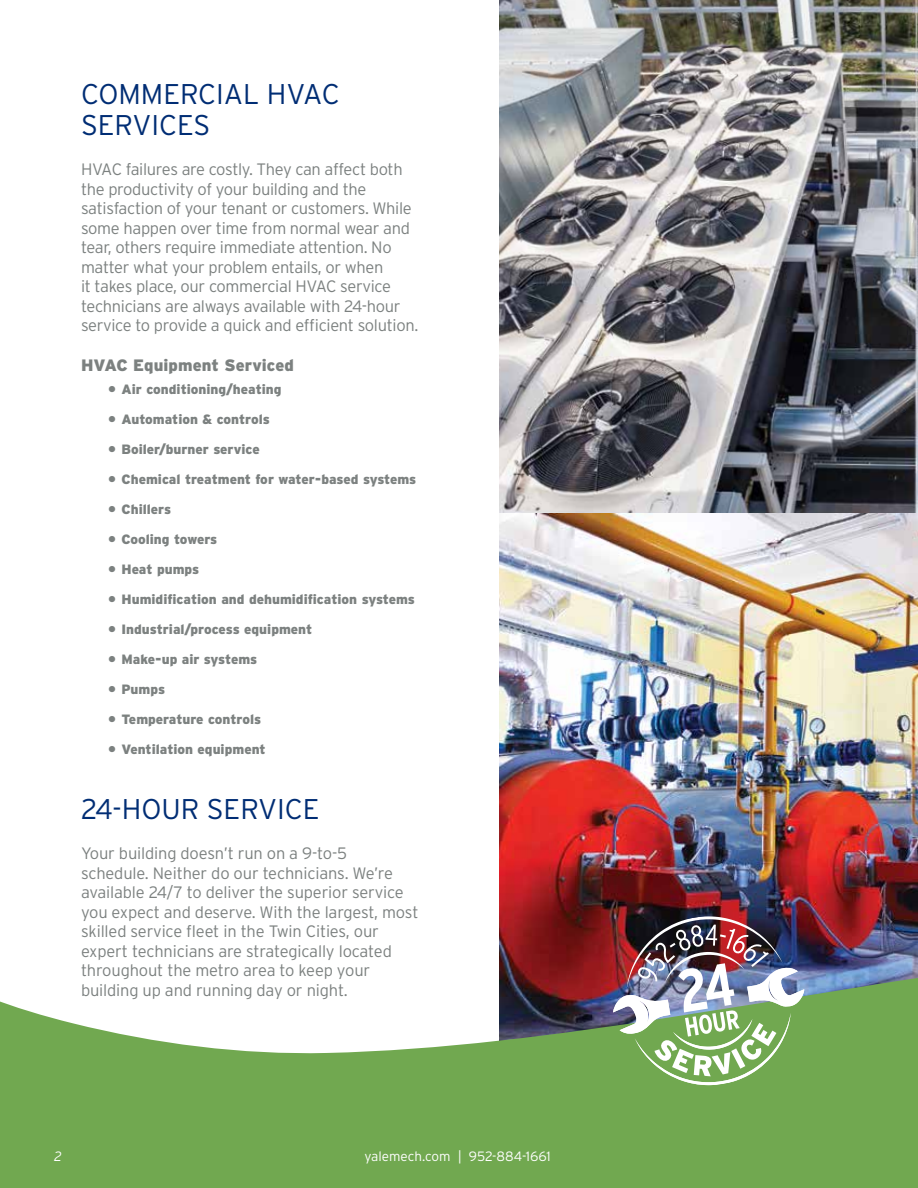
<style>
.page{position:relative;width:918px;height:1188px;background:#fff}
.page>*{position:absolute;margin:0;border:0;box-sizing:border-box;transform-origin:0 0}
.t1{font:300 28.5px/31.5px "Interstate";color:#002d74}
.t2{font:300 16.5px/19.5px "Interstate";letter-spacing:-.02em;color:#7c8180}
.t3{font:900 16.5px "Interstate";color:#7c8180}
.t4{font:900 13.5px "Interstate";color:#7c8180}
.t5{font:300 13.5px "Interstate";color:#fff}
.t6{font:italic 300 13.5px "Interstate";color:#fff}
</style>
<div class="page">
<img style="left:500px;top:0;width:418px;height:944px">
<svg style="left:0;top:944px;width:918px;height:244px;fill:#71a850"></svg>
<img style="left:613px;top:916px;width:191px;height:169px">
<h1 class="t1" style="left:81px;top:78px;width:260px">COMMERCIAL HVAC<br>SERVICES</h1>
<p class="t2" style="left:81px;top:160px;width:339px">HVAC failures are costly. They can affect both the productivity of your building and the satisfaction of your tenant or customers. While some happen over time from normal wear and tear, others require immediate attention. No matter what your problem entails, or when<br>it takes place, our commercial HVAC service technicians are always available with 24-hour service to provide a quick and efficient solution.</p>
<p class="t3" style="left:81px;top:356px;width:214px">HVAC Equipment Serviced</p>
<p class="t4" style="left:108px;top:382px;width:175px">• Air conditioning/heating</p>
<p class="t4" style="left:108px;top:412px;width:163px">• Automation &amp; controls</p>
<p class="t4" style="left:108px;top:442px;width:153px">• Boiler/burner service</p>
<p class="t4" style="left:108px;top:472px;width:310px">• Chemical treatment for water-based systems</p>
<p class="t4" style="left:108px;top:502px;width:65px">• Chillers</p>
<p class="t4" style="left:108px;top:532px;width:111px">• Cooling towers</p>
<p class="t4" style="left:108px;top:562px;width:93px">• Heat pumps</p>
<p class="t4" style="left:108px;top:592px;width:309px">• Humidification and dehumidification systems</p>
<p class="t4" style="left:108px;top:622px;width:206px">• Industrial/process equipment</p>
<p class="t4" style="left:108px;top:652px;width:151px">• Make-up air systems</p>
<p class="t4" style="left:108px;top:682px;width:59px">• Pumps</p>
<p class="t4" style="left:108px;top:712px;width:155px">• Temperature controls</p>
<p class="t4" style="left:108px;top:742px;width:159px">• Ventilation equipment</p>
<h1 class="t1" style="left:81px;top:793px;width:240px">24-HOUR SERVICE</h1>
<p class="t2" style="left:81px;top:844px;width:339px">Your building doesn’t run on a 9-to-5 schedule. Neither do our technicians. We’re available 24/7 to deliver the superior service you expect and deserve. With the largest, most skilled service fleet in the Twin Cities, our expert technicians are strategically located throughout the metro area to keep your building up and running day or night.</p>
<p class="t6" style="left:54px;top:1149px;width:9px">2</p>
<p class="t5" style="left:364px;top:1149px;width:188px">yalemech.com | 952-884-1661</p>
</div>
